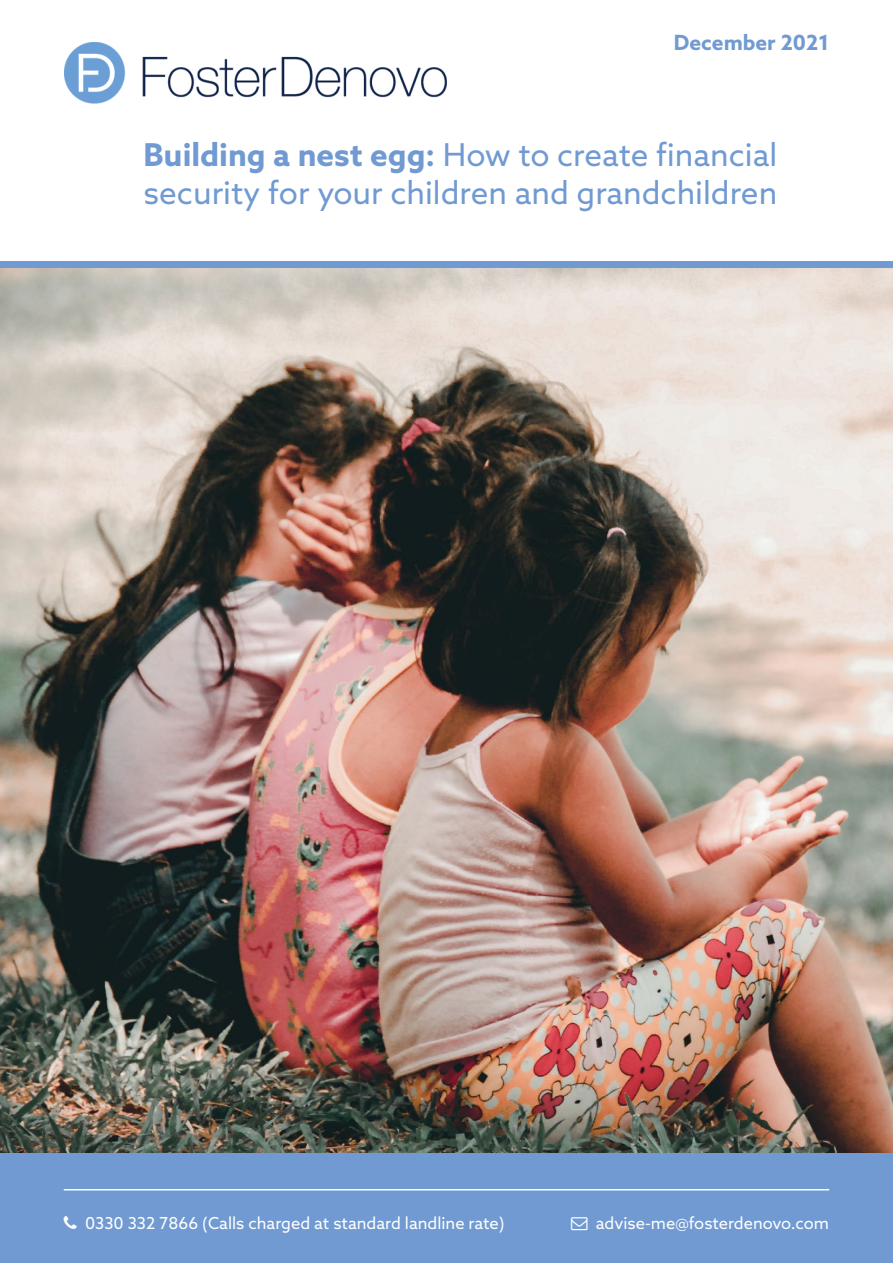
<style>
.page{position:relative;width:893px;height:1263px;background:#fff}
.page>*{position:absolute;margin:0;border:0;box-sizing:border-box;transform-origin:0 0}
.t1{font:31.5px/37.8px "Azo Sans";color:#709ad1}
.t2{font:700 21px "Azo Sans";color:#709ad1}
.t3{font:16.5px "Azo Sans";color:#fff}
.s1{font-weight:700}
</style>
<div class="page">
<img style="left:0;top:268px;width:893px;height:885px">
<div style="left:0;top:1153px;width:893px;height:110px;background:#709ad1"></div>
<hr style="left:64px;top:1189px;width:765px;height:1px;background:#fff">
<div style="left:0;top:261px;width:893px;height:7px;background:#709ad1"></div>
<img style="left:65px;top:42px;width:381px;height:61px">
<p class="t2" style="left:674px;top:29px;width:157px">December 2021</p>
<p class="t1" style="left:144px;top:136px;width:635px"><span class="s1">Building a nest egg:</span> How to create financial security for your children and grandchildren</p>
<p class="t3" style="left:85px;top:1212px;width:421px">0330 332 7866 (Calls charged at standard landline rate)</p>
<p class="t3" style="left:596px;top:1212px;width:235px">advise-me@fosterdenovo.com</p>
</div>
